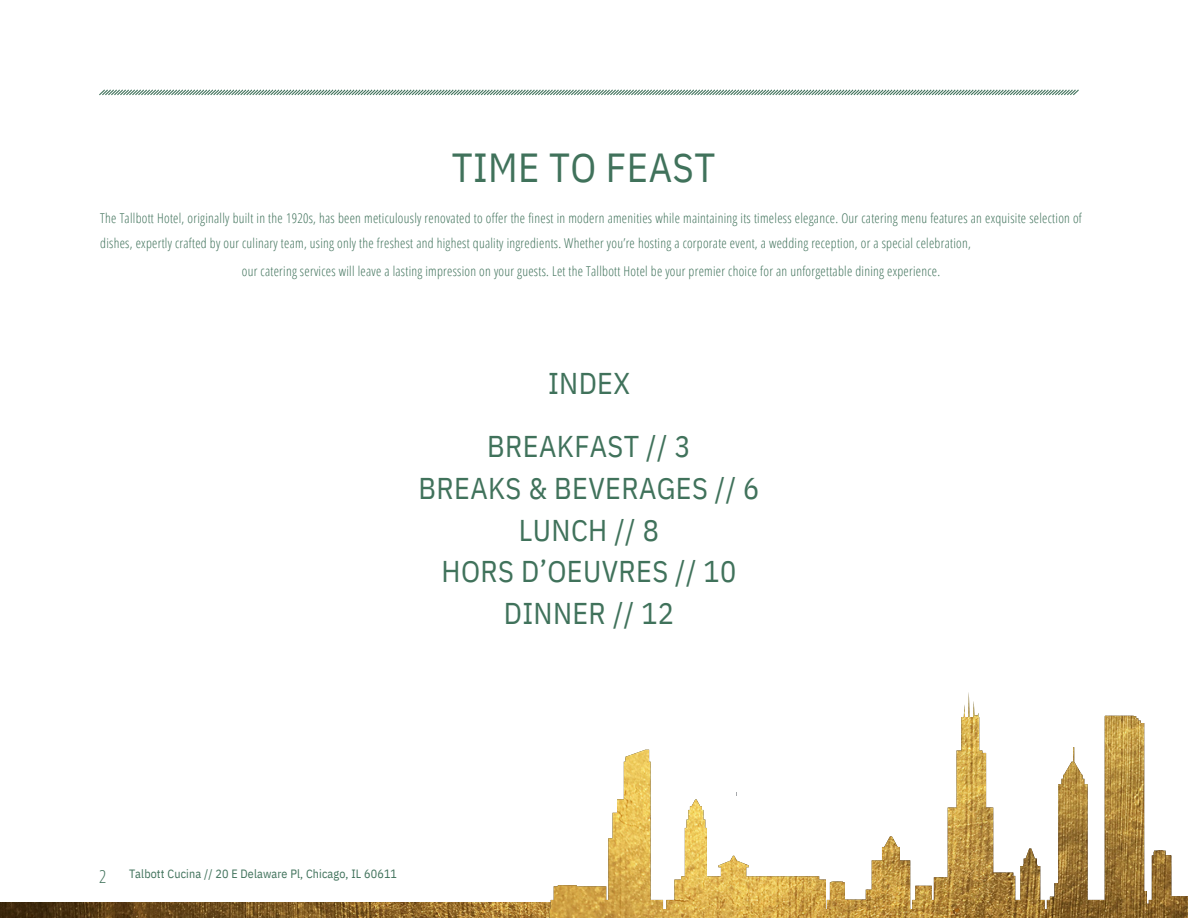
<style>
.page{position:relative;width:1188px;height:918px;background:#fff}
.page>*{position:absolute;margin:0;border:0;box-sizing:border-box;transform-origin:0 0}
.t1{font:40.5px "IBM Plex Sans Cond";letter-spacing:.01em;color:#40725b}
.t2{font:30px/41.7px "IBM Plex Sans Cond";letter-spacing:.01em;color:#40725b;text-align:center}
.t3{font:300 18px "Open Sans Condensed";color:#40725b}
.t4{font:300 13.5px/24.8px "Open Sans Condensed";letter-spacing:.02em;color:#40725b}
.t5{font:12px "IBM Plex Sans Cond";letter-spacing:.01em;color:#40725b}
</style>
<div class="page">
<svg style="left:99px;top:90px;width:980px;height:5px;background:#9eb7ab"></svg>
<img style="left:0;top:903px;width:549px;height:15px">
<img style="left:549px;top:692px;width:639px;height:226px">
<p class="t1" style="left:452px;top:141px;width:265px">TIME TO FEAST</p>
<p class="t4" style="left:100px;top:205px;width:983px">The Tallbott Hotel, originally built in the 1920s, has been meticulously renovated to offer the finest in modern amenities while maintaining its timeless elegance. Our catering menu features an exquisite selection of dishes, expertly crafted by our culinary team, using only the freshest and highest quality ingredients. Whether you’re hosting a corporate event, a wedding reception, or a special celebration,</p>
<p class="t4" style="left:242px;top:258px;width:700px">our catering services will leave a lasting impression on your guests. Let the Tallbott Hotel be your premier choice for an unforgettable dining experience.</p>
<p class="t2" style="left:487px;top:352px;width:205px;line-height:63px">INDEX<br>BREAKFAST // 3</p>
<p class="t2" style="left:418px;top:467px;width:343px">BREAKS &amp; BEVERAGES // 6<br>LUNCH // 8<br>HORS D’OEUVRES // 10<br>DINNER // 12</p>
<h2 class="t3" style="left:99px;top:864px;width:9px">2</h2>
<h3 class="t5" style="left:129px;top:866px;width:270px">Talbott Cucina // 20 E Delaware Pl, Chicago, IL 60611</h3>
</div>
